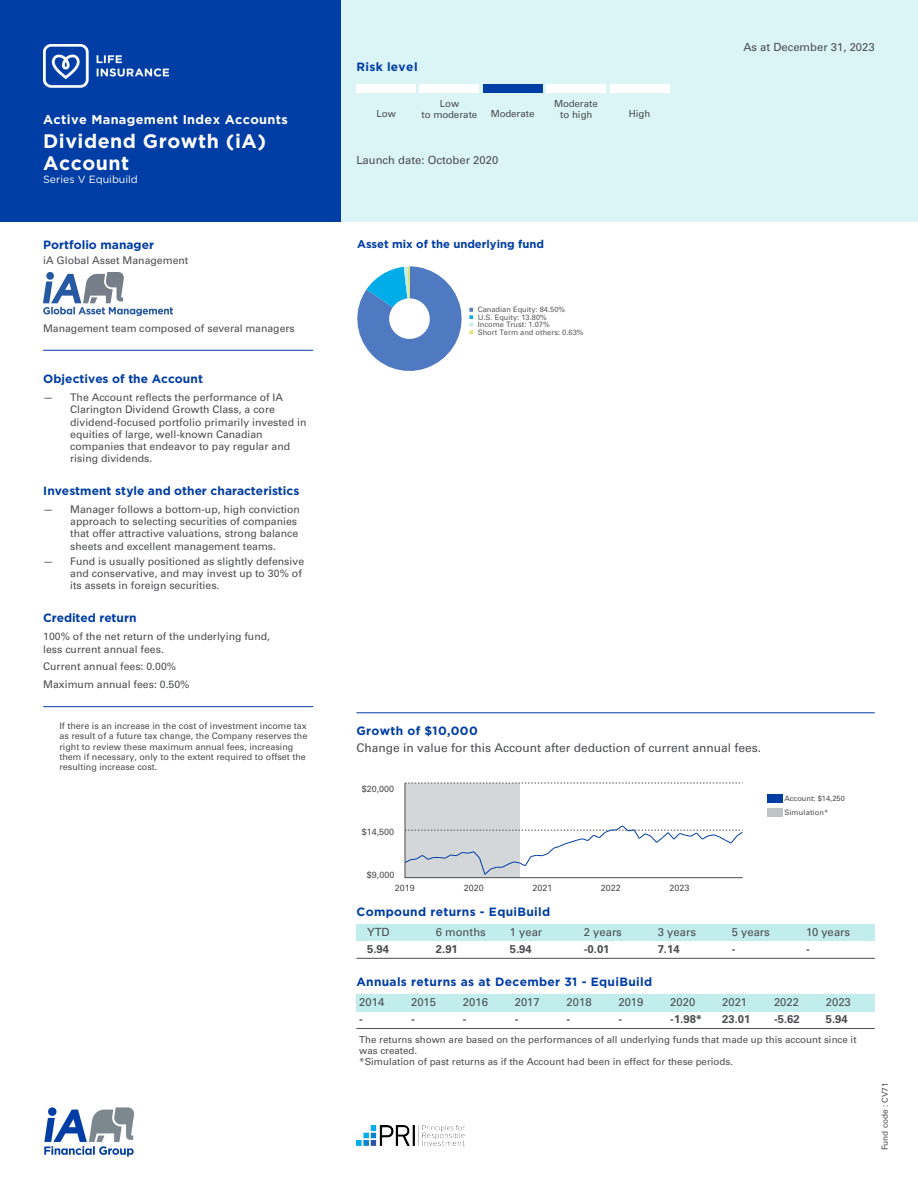
<style>
.page{position:relative;width:918px;height:1188px;background:#fff}
.page>*{position:absolute;margin:0;border:0;box-sizing:border-box;transform-origin:0 0}
.t1{font:700 19.5px/21.6px "Gotham Bold";color:#fff}
.t2{font:700 12.75px "Gotham Bold";color:#fff}
.t3{font:12px "Gotham Bold";color:#003da5}
.Rendement_passe{font:12px/17px "Univers LT Pro 55";color:#4c4d4f}
.t4{font:700 12px "Gotham Bold";color:#003da5}
.t5{font:11.25px "Univers LT Pro 55";color:#4c4d4f}
.t6{font:700 11.25px "Univers LT Std 45 Light";color:#4c4d4f}
.Advanced_Pie_Chart_Comp_Actif_2{font:700 11.25px "Gotham";color:#003da5}
.t7{font:10.5px/12.3px "Univers LT Pro 55";color:#4c4d4f}
.t8{font:10.5px "Gotham Book";color:#fff}
.t9{font:9.75px/11.6px "Univers LT Pro 55";color:#4c4d4f;text-align:center}
.Chart_Rendement_passe_V1{font:9px/10.5px "Univers LT Pro 55";color:#4c4d4f}
.t10{font:8.25px "Univers LT Pro 55";color:#4c4d4f}
.Advanced_Pie_Chart_Comp_Actif_2-2{font:7.5px/7.5px "Univers LT Pro 55";color:#595959}
.t11{font:7.5px "Univers LT Pro 55";color:#4c4d4f}
.s1{font-family:"Gotham Bold";font-weight:700;color:#003da5}
</style>
<div class="page">
<hr style="left:43px;top:350px;width:270px;height:1px;background:#003da5">
<div style="left:340px;top:0;width:578px;height:54px;background:#dbf5f7"></div>
<div style="left:340px;top:54px;width:578px;height:95px;background:#dbf5f7"></div>
<div style="left:356px;top:84px;width:60px;height:9px;background:#fff"></div>
<div style="left:420px;top:84px;width:59px;height:9px;background:#fff"></div>
<div style="left:483px;top:84px;width:60px;height:9px;background:#003da5"></div>
<div style="left:546px;top:84px;width:60px;height:9px;background:#fff"></div>
<div style="left:610px;top:84px;width:59px;height:9px;background:#fff"></div>
<div style="left:340px;top:149px;width:578px;height:72px;background:#dbf5f7"></div>
<div style="left:0;top:0;width:340px;height:92px;background:#003da5"></div>
<img style="left:43px;top:45px;width:125px;height:43px">
<div style="left:0;top:92px;width:340px;height:113px;background:#003da5"></div>
<div style="left:0;top:205px;width:340px;height:16px;background:#003da5"></div>
<hr style="left:356px;top:713px;width:519px;height:1px;background:#003da5">
<div style="left:356px;top:924px;width:519px;height:17px;background:#c2eded"></div>
<hr style="left:356px;top:958px;width:519px;height:1px;background:#4c4d4f">
<div style="left:356px;top:994px;width:519px;height:17px;background:#c2eded"></div>
<hr style="left:356px;top:1028px;width:519px;height:1px;background:#4c4d4f">
<img style="left:44px;top:1107px;width:91px;height:50px">
<img style="left:356px;top:1125px;width:108px;height:21px">
<hr style="left:43px;top:706px;width:270px;height:1px;background:#003da5">
<svg style="left:405px;top:783px;width:338px;height:95px"></svg>
<svg style="left:357px;top:266px;width:116px;height:105px"></svg>
<div style="left:767px;top:794px;width:15px;height:9px;background:#003da5"></div>
<div style="left:767px;top:808px;width:15px;height:9px;background:#bfc4c7"></div>
<img style="left:43px;top:272px;width:130px;height:43px">
<h1 class="t2" style="left:43px;top:112px;width:246px">Active Management Index Accounts</h1>
<h1 class="t1" style="left:43px;top:130px;width:225px">Dividend Growth (iA)<br>Account</h1>
<h1 class="t8" style="left:43px;top:172px;width:96px">Series V Equibuild</h1>
<h2 class="t3" style="left:43px;top:237px;width:112px">Portfolio manager</h2>
<p class="t7" style="left:43px;top:254px;width:147px">iA Global Asset Management</p>
<p class="t7" style="left:43px;top:322px;width:253px">Management team composed of several managers</p>
<h2 class="t3" style="left:43px;top:372px;width:161px">Objectives of the Account</h2>
<p class="t7" style="left:70px;top:391px;width:238px;text-indent:-27px">— The Account reflects the performance of IA Clarington Dividend Growth Class, a core dividend-focused portfolio primarily invested in equities of large, well-known Canadian companies that endeavor to pay regular and rising dividends.</p>
<h2 class="t3" style="left:43px;top:483px;width:258px">Investment style and other characteristics</h2>
<p class="t7" style="left:70px;top:503px;width:231px;text-indent:-27px">— Manager follows a bottom-up, high conviction approach to selecting securities of companies that offer attractive valuations, strong balance sheets and excellent management teams.</p>
<p class="t7" style="left:70px;top:555px;width:235px;text-indent:-27px">— Fund is usually positioned as slightly defensive and conservative, and may invest up to 30% of its assets in foreign securities.</p>
<h2 class="t3" style="left:43px;top:611px;width:95px">Credited return</h2>
<p class="t7" style="left:43px;top:631px;width:228px">100% of the net return of the underlying fund, less current annual fees.</p>
<p class="t7" style="left:43px;top:658px;width:148px;line-height:17.7px">Current annual fees: 0.00%<br>Maximum annual fees: 0.50%</p>
<p class="Chart_Rendement_passe_V1" style="left:59px;top:720px;width:250px">If there is an increase in the cost of investment income tax as result of a future tax change, the Company reserves the right to review these maximum annual fees, increasing them if necessary, only to the extent required to offset the resulting increase cost.</p>
<h2 class="t4" style="left:356px;top:59px;width:63px">Risk level</h2>
<p class="t9" style="left:377px;top:108px;width:21px">Low</p>
<p class="t9" style="left:422px;top:98px;width:57px">Low<br>to moderate</p>
<p class="t9" style="left:491px;top:108px;width:45px">Moderate</p>
<p class="t9" style="left:554px;top:98px;width:45px">Moderate to high</p>
<p class="t9" style="left:629px;top:108px;width:23px">High</p>
<p class="t5" style="left:356px;top:154px;width:143px">Launch date: October 2020</p>
<p class="Advanced_Pie_Chart_Comp_Actif_2" style="left:357px;top:238px;width:188px">Asset mix of the underlying fund</p>
<p class="Advanced_Pie_Chart_Comp_Actif_2-2" style="left:478px;top:306px;width:107px">Canadian Equity: 84.50%<br>U.S. Equity: 13.80%<br>Income Trust: 1.07%<br>Short Term and others: 0.63%</p>
<p class="t5" style="left:743px;top:40px;width:133px">As at December 31, 2023</p>
<p class="Rendement_passe" style="left:356px;top:722px;width:406px"><span class="s1">Growth of $10,000<br></span>Change in value for this Account after deduction of current annual fees.</p>
<p class="Chart_Rendement_passe_V1" style="left:362px;top:784px;width:34px">$20,000</p>
<p class="Chart_Rendement_passe_V1" style="left:362px;top:826px;width:34px">$14,500</p>
<p class="Chart_Rendement_passe_V1" style="left:367px;top:869px;width:29px">$9,000</p>
<p class="Chart_Rendement_passe_V1" style="left:395px;top:883px;width:22px">2019</p>
<p class="Chart_Rendement_passe_V1" style="left:464px;top:883px;width:22px">2020</p>
<p class="Chart_Rendement_passe_V1" style="left:532px;top:883px;width:22px">2021</p>
<p class="Chart_Rendement_passe_V1" style="left:601px;top:883px;width:22px">2022</p>
<p class="Chart_Rendement_passe_V1" style="left:670px;top:883px;width:22px">2023</p>
<p class="t11" style="left:784px;top:794px;width:62px">Account : $14,250</p>
<p class="t11" style="left:784px;top:808px;width:45px">Simulation*</p>
<h2 class="t4" style="left:356px;top:904px;width:196px">Compound returns - EquiBuild</h2>
<p class="t5" style="left:367px;top:926px;width:24px">YTD</p>
<p class="t5" style="left:436px;top:926px;width:51px">6 months</p>
<p class="t5" style="left:510px;top:926px;width:34px">1 year</p>
<p class="t5" style="left:584px;top:926px;width:40px">2 years</p>
<p class="t5" style="left:658px;top:926px;width:40px">3 years</p>
<p class="t5" style="left:732px;top:926px;width:40px">5 years</p>
<p class="t5" style="left:806px;top:926px;width:46px">10 years</p>
<p class="t6" style="left:367px;top:943px;width:23px">5.94</p>
<p class="t6" style="left:436px;top:943px;width:23px">2.91</p>
<p class="t6" style="left:510px;top:943px;width:23px">5.94</p>
<p class="t6" style="left:584px;top:943px;width:27px">-0.01</p>
<p class="t6" style="left:658px;top:943px;width:23px">7.14</p>
<p class="t6" style="left:732px;top:943px;width:5px">-</p>
<p class="t6" style="left:806px;top:943px;width:5px">-</p>
<h2 class="t4" style="left:356px;top:974px;width:298px">Annuals returns as at December 31 - EquiBuild</h2>
<p class="t5" style="left:359px;top:996px;width:27px">2014</p>
<p class="t5" style="left:411px;top:996px;width:27px">2015</p>
<p class="t5" style="left:463px;top:996px;width:27px">2016</p>
<p class="t5" style="left:515px;top:996px;width:27px">2017</p>
<p class="t5" style="left:567px;top:996px;width:27px">2018</p>
<p class="t5" style="left:618px;top:996px;width:27px">2019</p>
<p class="t5" style="left:670px;top:996px;width:27px">2020</p>
<p class="t5" style="left:722px;top:996px;width:27px">2021</p>
<p class="t5" style="left:774px;top:996px;width:27px">2022</p>
<p class="t5" style="left:826px;top:996px;width:27px">2023</p>
<p class="t6" style="left:359px;top:1013px;width:5px">-</p>
<p class="t6" style="left:411px;top:1013px;width:5px">-</p>
<p class="t6" style="left:463px;top:1013px;width:5px">-</p>
<p class="t6" style="left:515px;top:1013px;width:5px">-</p>
<p class="t6" style="left:567px;top:1013px;width:5px">-</p>
<p class="t6" style="left:618px;top:1013px;width:5px">-</p>
<p class="t6" style="left:670px;top:1013px;width:33px">-1.98 *</p>
<p class="t6" style="left:722px;top:1013px;width:30px">23.01</p>
<p class="t6" style="left:774px;top:1013px;width:27px">-5.62</p>
<p class="t6" style="left:826px;top:1013px;width:23px">5.94</p>
<p class="t9" style="left:359px;top:1034px;width:499px;line-height:11.1px;text-align:left">The returns shown are based on the performances of all underlying funds that made up this account since it was created.</p>
<p class="t9" style="left:359px;top:1055px;width:375px">*Simulation of past returns as if the Account had been in effect for these periods.</p>
<p class="t10" style="left:880px;top:1150px;width:69px;rotate:-90deg">Fund code : CV71</p>
</div>
